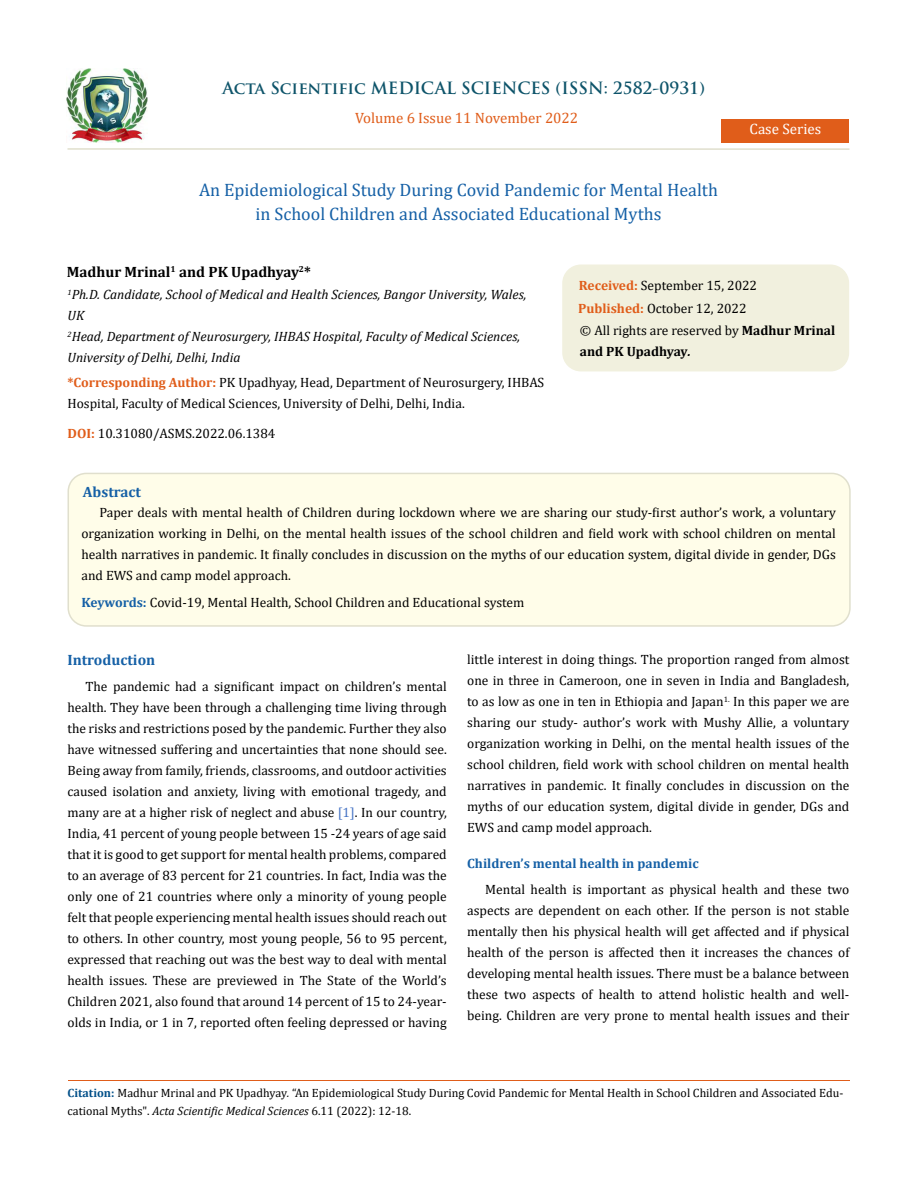
<style>
.page{position:relative;width:917px;height:1188px;background:#fff}
.page>*{position:absolute;margin:0;border:0;box-sizing:border-box;transform-origin:0 0}
.t1{font:18px/24px "Cambria";color:#1560a6;text-align:center}
.t2{font:700 16.5px "Trajan Pro";color:#0e546a}
.t3{font:700 15px "Cambria";color:#000}
.t4{font:15px "Cambria";color:#e05d1a}
.t5{font:700 15px "Cambria";color:#1560a6}
.t6{font:15px "Cambria";color:#fff}
.t7{font:13.5px/21px "Cambria";color:#000;text-align:justify}
.t8{font:italic 13.5px/21px "Cambria";color:#000}
.t9{font:700 13.5px/21px "Cambria";color:#000}
.t10{font:700 13.5px "Cambria";color:#1560a6}
.t11{font:12px/18px "Cambria";color:#000}
.s1{font-weight:700;color:#e05d1a}
.s2{font-weight:400}
.s3{font-style:italic}
.s4{font-weight:700;color:#1560a6}
.s5{color:#4472c4}
.s6{font-weight:700;color:#035089}
</style>
<div class="page">
<img style="left:67px;top:68px;width:80px;height:74px">
<div style="left:721px;top:119px;width:128px;height:23px;background:#e05d1a"></div>
<div style="left:563px;top:265px;width:285px;height:106px;background:#f1f0de;border-radius:18px"></div>
<div style="left:562px;top:265px;width:287px;height:106px;border:2px solid #f1f0de;border-radius:18px"></div>
<div style="left:68px;top:473px;width:781px;height:153px;background:#fffde9;border-radius:18px"></div>
<div style="left:67px;top:473px;width:783px;height:154px;border:2px solid #e0dfcd;border-radius:18px"></div>
<hr style="left:68px;top:1081px;width:781px;height:1px;background:#e05d1a">
<hr style="left:67px;top:148px;width:782px;height:2px;background:#e0dfcd">
<p class="t2" style="left:222px;top:77px;width:484px">Acta Scientific MEDICAL SCIENCES (ISSN: 2582-0931)</p>
<p class="t4" style="left:355px;top:109px;width:224px">Volume 6 Issue 11 November 2022</p>
<h1 class="t1" style="left:199px;top:178px;width:520px">An Epidemiological Study During Covid Pandemic for Mental Health in School Children and Associated Educational Myths</h1>
<p class="t6" style="left:749px;top:120px;width:73px">Case Series</p>
<p class="t3" style="left:67px;top:261px;width:246px">Madhur Mrinal<sup>1</sup> and PK Upadhyay<sup>2</sup>*</p>
<p class="t8" style="left:67px;top:284px;width:460px"><sup>1</sup>Ph.D. Candidate, School of Medical and Health Sciences, Bangor University, Wales, UK<br><sup>2</sup>Head, Department of Neurosurgery, IHBAS Hospital, Faculty of Medical Sciences, University of Delhi, Delhi, India</p>
<p class="t7" style="left:67px;top:372px;width:478px"><span class="s1">*Corresponding Author:</span> PK Upadhyay, Head, Department of Neurosurgery, IHBAS<br>Hospital, Faculty of Medical Sciences, University of Delhi, Delhi, India.</p>
<p class="t7" style="left:67px;top:423px;width:209px"><span class="s1">DOI:</span> 10.31080/ASMS.2022.06.1384</p>
<p class="t7" style="left:578px;top:274px;width:180px;line-height:23px"><span class="s1">Received:</span> September 15, 2022<br><span class="s1">Published:</span> October 12, 2022</p>
<p class="t9" style="left:580px;top:319px;width:257px"><span class="s2">© All rights are reserved by</span> Madhur Mrinal and PK Upadhyay<span class="s3">.</span></p>
<p class="t5" style="left:83px;top:481px;width:60px">Abstract</p>
<p class="t7" style="left:81px;top:502px;width:756px;text-indent:18px">Paper deals with mental health of Children during lockdown where we are sharing our study-first author’s work, a voluntary organization working in Delhi, on the mental health issues of the school children and field work with school children on mental health narratives in pandemic. It finally concludes in discussion on the myths of our education system, digital divide in gender, DGs and EWS and camp model approach.</p>
<p class="t7" style="left:81px;top:592px;width:444px"><span class="s4">Keywords:</span> Covid-19, Mental Health, School Children and Educational system</p>
<p class="t5" style="left:67px;top:650px;width:89px">Introduction</p>
<p class="t7" style="left:67px;top:676px;width:381px;text-indent:18px">The pandemic had a significant impact on children’s mental health. They have been through a challenging time living through the risks and restrictions posed by the pandemic. Further they also have witnessed suffering and uncertainties that none should see.<br>Being away from family, friends, classrooms, and outdoor activities caused isolation and anxiety, living with emotional tragedy, and many are at a higher risk of neglect and abuse <span class="s5">[1]</span>. In our country, India, 41 percent of young people between 15 -24 years of age said that it is good to get support for mental health problems, compared to an average of 83 percent for 21 countries. In fact, India was the only one of 21 countries where only a minority of young people felt that people experiencing mental health issues should reach out to others. In other country, most young people, 56 to 95 percent, expressed that reaching out was the best way to deal with mental health issues. These are previewed in The State of the World’s Children 2021, also found that around 14 percent of 15 to 24-year&shy;olds in India, or 1 in 7, reported often feeling depressed or having</p>
<p class="t7" style="left:467px;top:649px;width:384px">little interest in doing things. The proportion ranged from almost one in three in Cameroon, one in seven in India and Bangladesh, to as low as one in ten in Ethiopia and Japan<sup>1.</sup> In this paper we are sharing our study- author’s work with Mushy Allie, a voluntary organization working in Delhi, on the mental health issues of the school children, field work with school children on mental health narratives in pandemic. It finally concludes in discussion on the myths of our education system, digital divide in gender, DGs and EWS and camp model approach.</p>
<p class="t10" style="left:467px;top:854px;width:233px">Children’s mental health in pandemic</p>
<p class="t7" style="left:467px;top:879px;width:384px;text-indent:18px">Mental health is important as physical health and these two aspects are dependent on each other. If the person is not stable mentally then his physical health will get affected and if physical health of the person is affected then it increases the chances of developing mental health issues. There must be a balance between these two aspects of health to attend holistic health and well&shy;being. Children are very prone to mental health issues and their</p>
<p class="t11" style="left:68px;top:1084px;width:777px"><span class="s6">Citation:</span> Madhur Mrinal and PK Upadhyay<span class="s3">.</span> “An Epidemiological Study During Covid Pandemic for Mental Health in School Children and Associated Edu&shy;cational Myths". <span class="s3">Acta Scientific Medical Sciences</span> 6.11 (2022): 12-18.</p>
</div>
